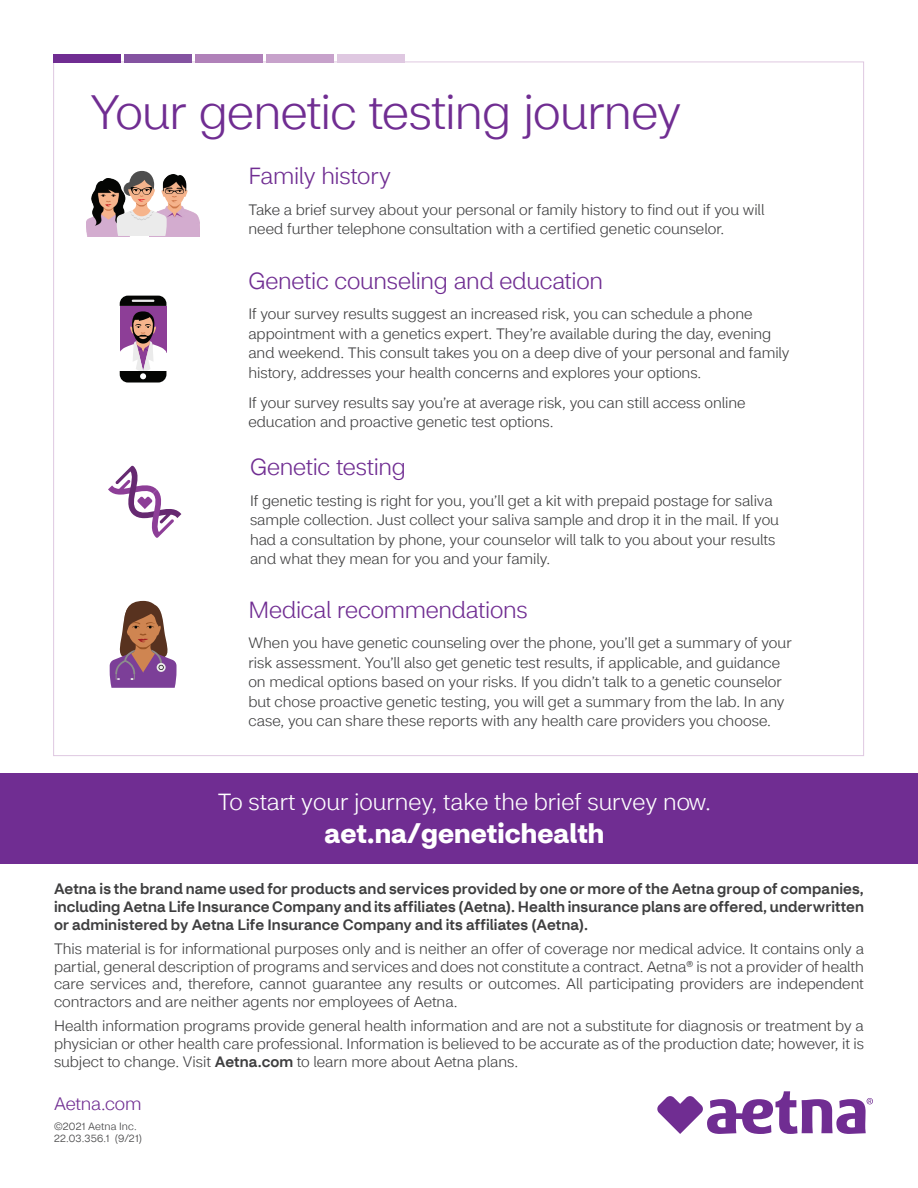
<style>
.page{position:relative;width:918px;height:1188px;background:#fff}
.page>*{position:absolute;margin:0;border:0;box-sizing:border-box;transform-origin:0 0}
.t1{font:300 48px "CVS Health Sans";letter-spacing:-.015em;color:#702d92}
.t2{font:700 27px "CVS Health Sans";letter-spacing:.005em;color:#fff}
.t3{font:300 23.25px "CVS Health Sans";letter-spacing:-.01em;color:#702d92}
.t4{font:300 23.25px "CVS Health Sans";color:#fff}
.t5{font:300 18px "CVS Health Sans";letter-spacing:-.015em;color:#702d92}
.t6{font:300 15px/19.5px "CVS Health Sans";color:#3e3e3f}
.t7{font:500 15px/17.7px "CVS Health Sans";letter-spacing:.01em;color:#3e3e3f;text-align:justify}
.t8{font:300 10.5px/12px "CVS Health Sans";letter-spacing:.02em;color:#3e3e3f}
.s1{font-weight:500}
</style>
<div class="page">
<svg style="left:657px;top:1091px;width:216px;height:43px"></svg>
<div style="left:196px;top:54px;width:67px;height:8px;background:#b081b9"></div>
<div style="left:125px;top:54px;width:67px;height:8px;background:#8453a1"></div>
<div style="left:54px;top:54px;width:67px;height:8px;background:#702d92"></div>
<div style="left:266px;top:54px;width:68px;height:8px;background:#c7a2cb"></div>
<div style="left:338px;top:54px;width:67px;height:8px;background:#dfc8e1"></div>
<svg style="left:110px;top:601px;width:67px;height:87px"></svg>
<svg style="left:108px;top:466px;width:73px;height:72px"></svg>
<svg style="left:120px;top:296px;width:46px;height:87px"></svg>
<img style="left:167px;top:174px;width:32px;height:62px">
<img style="left:87px;top:179px;width:30px;height:57px">
<svg style="left:117px;top:171px;width:50px;height:65px"></svg>
<div style="left:0;top:774px;width:918px;height:90px;background:#702d92"></div>
<h1 class="t1" style="left:90px;top:84px;width:592px">Your genetic testing journey</h1>
<h3 class="t3" style="left:248px;top:162px;width:144px">Family history</h3>
<p class="t6" style="left:248px;top:200px;width:518px">Take a brief survey about your personal or family history to find out if you will need further telephone consultation with a certified genetic counselor.</p>
<h3 class="t3" style="left:248px;top:267px;width:356px">Genetic counseling and education</h3>
<p class="t6" style="left:248px;top:304px;width:543px">If your survey results suggest an increased risk, you can schedule a phone appointment with a genetics expert. They’re available during the day, evening and weekend. This consult takes you on a deep dive of your personal and family history, addresses your health concerns and explores your options.</p>
<p class="t6" style="left:248px;top:393px;width:499px">If your survey results say you’re at average risk, you can still access online education and proactive genetic test options.</p>
<h3 class="t3" style="left:250px;top:453px;width:157px">Genetic testing</h3>
<p class="t6" style="left:250px;top:491px;width:531px">If genetic testing is right for you, you’ll get a kit with prepaid postage for saliva sample collection. Just collect your saliva sample and drop it in the mail. If you had a consultation by phone, your counselor will talk to you about your results and what they mean for you and your family.</p>
<h3 class="t3" style="left:248px;top:596px;width:281px">Medical recommendations</h3>
<p class="t6" style="left:248px;top:633px;width:545px">When you have genetic counseling over the phone, you’ll get a summary of your risk assessment. You’ll also get genetic test results, if applicable, and guidance on medical options based on your risks. If you didn’t talk to a genetic counselor but chose proactive genetic testing, you will get a summary from the lab. In any case, you can share these reports with any health care providers you choose.</p>
<h3 class="t4" style="left:218px;top:788px;width:495px">To start your journey, take the brief survey now.</h3>
<h2 class="t2" style="left:325px;top:816px;width:281px">aet.na/genetichealth</h2>
<p class="t7" style="left:54px;top:880px;width:812px">Aetna is the brand name used for products and services provided by one or more of the Aetna group of companies, including Aetna Life Insurance Company and its affiliates (Aetna). Health insurance plans are offered, underwritten or administered by Aetna Life Insurance Company and its affiliates (Aetna).</p>
<p class="t6" style="left:54px;top:940px;width:812px;line-height:17.7px;text-align:justify">This material is for informational purposes only and is neither an offer of coverage nor medical advice. It contains only a partial, general description of programs and services and does not constitute a contract. Aetna® is not a provider of health care services and, therefore, cannot guarantee any results or outcomes. All participating providers are independent contractors and are neither agents nor employees of Aetna.</p>
<p class="t6" style="left:54px;top:1017px;width:812px;line-height:17.7px;text-align:justify">Health information programs provide general health information and are not a substitute for diagnosis or treatment by a physician or other health care professional. Information is believed to be accurate as of the production date; however, it is subject to change. Visit <span class="s1">Aetna.com</span> to learn more about Aetna plans.</p>
<p class="t5" style="left:54px;top:1093px;width:89px">Aetna.com</p>
<p class="t8" style="left:54px;top:1121px;width:90px">©2021 Aetna Inc.<br>22.03.356.1 (9/21)</p>
</div>
